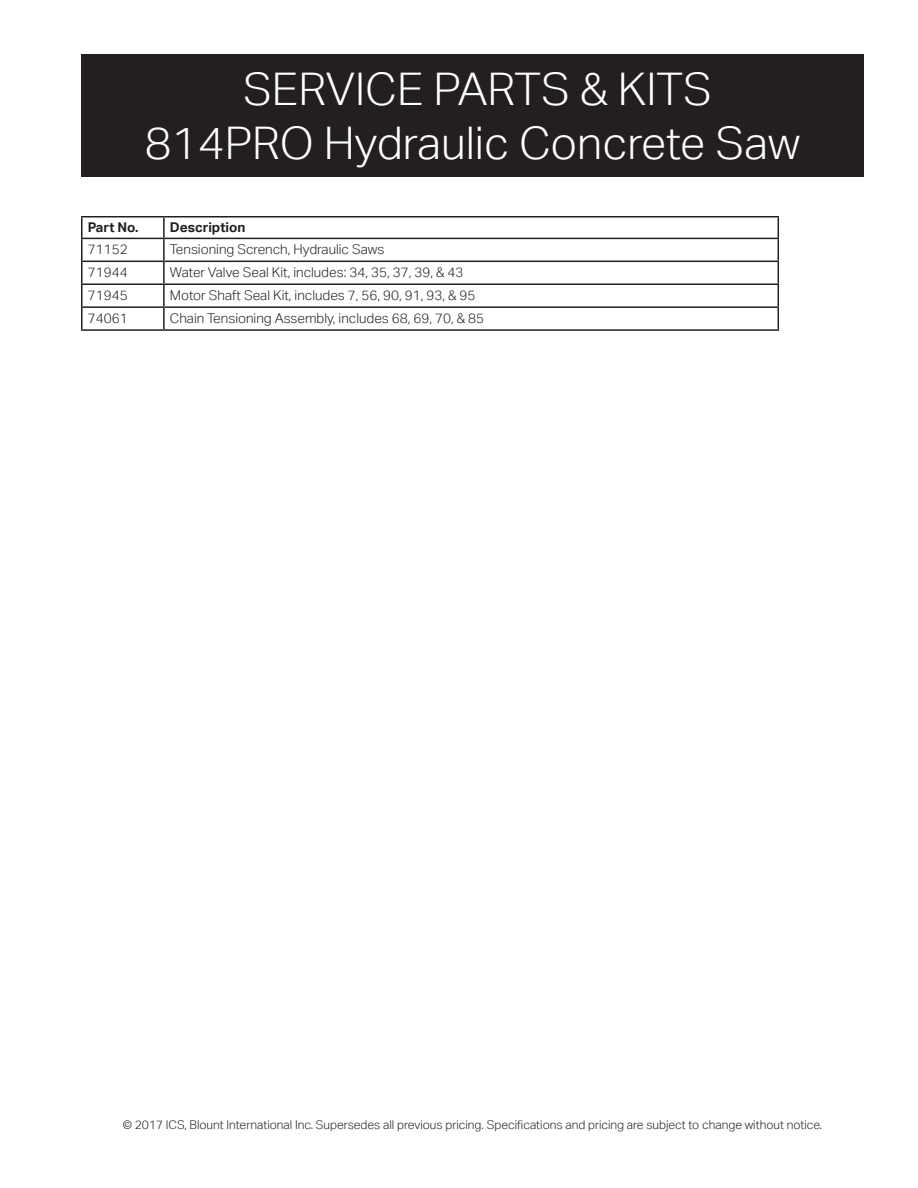
<style>
.page{position:relative;width:918px;height:1188px;background:#fff}
.page>*{position:absolute;margin:0;border:0;box-sizing:border-box;transform-origin:0 0}
.t1{font:300 45px/54px "Aktiv Grotesk";color:#fff;text-align:center}
.t2{font:300 13.5px "Aktiv Grotesk";color:#231f20}
.t3{font:700 13.5px "Aktiv Grotesk";color:#231f20}
.t4{font:300 12px "Aktiv Grotesk";color:#231f20}
</style>
<div class="page">
<div style="left:82px;top:55px;width:781px;height:121px;background:#231f20"></div>
<div style="left:81px;top:54px;width:783px;height:123px;border:2px solid #231f20"></div>
<hr style="left:81px;top:216px;width:83px;height:2px;background:#231f20">
<hr style="left:164px;top:216px;width:615px;height:2px;background:#231f20">
<hr style="left:163px;top:217px;width:2px;height:21px;background:#231f20">
<hr style="left:81px;top:238px;width:83px;height:1px;background:#231f20">
<hr style="left:164px;top:238px;width:615px;height:1px;background:#231f20">
<hr style="left:163px;top:239px;width:2px;height:22px;background:#231f20">
<hr style="left:81px;top:261px;width:83px;height:1px;background:#231f20">
<hr style="left:164px;top:261px;width:615px;height:1px;background:#231f20">
<hr style="left:163px;top:262px;width:2px;height:21px;background:#231f20">
<hr style="left:81px;top:283px;width:83px;height:2px;background:#231f20">
<hr style="left:164px;top:283px;width:615px;height:2px;background:#231f20">
<hr style="left:163px;top:285px;width:2px;height:21px;background:#231f20">
<hr style="left:81px;top:306px;width:83px;height:2px;background:#231f20">
<svg style="left:81px;top:217px;width:1px;height:112px"></svg>
<hr style="left:164px;top:306px;width:615px;height:2px;background:#231f20">
<hr style="left:163px;top:308px;width:2px;height:21px;background:#231f20">
<svg style="left:778px;top:217px;width:1px;height:112px"></svg>
<hr style="left:81px;top:329px;width:83px;height:2px;background:#231f20">
<hr style="left:164px;top:329px;width:615px;height:2px;background:#231f20">
<h1 class="t1" style="left:145px;top:62px;width:657px">SERVICE PARTS &amp; KITS<br>814PRO Hydraulic Concrete Saw</h1>
<p class="t3" style="left:88px;top:219px;width:52px">Part No.</p>
<p class="t3" style="left:170px;top:219px;width:77px">Description</p>
<p class="t2" style="left:88px;top:242px;width:41px">71152</p>
<p class="t2" style="left:170px;top:242px;width:216px">Tensioning Scrench, Hydraulic Saws</p>
<p class="t2" style="left:88px;top:264px;width:41px">71944</p>
<p class="t2" style="left:170px;top:264px;width:295px">Water Valve Seal Kit, includes: 34, 35, 37, 39, &amp; 43</p>
<p class="t2" style="left:88px;top:287px;width:41px">71945</p>
<p class="t2" style="left:170px;top:287px;width:307px">Motor Shaft Seal Kit, includes 7, 56, 90, 91, 93, &amp; 95</p>
<p class="t2" style="left:88px;top:310px;width:41px">74061</p>
<p class="t2" style="left:170px;top:310px;width:316px">Chain Tensioning Assembly, includes 68, 69, 70, &amp; 85</p>
<p class="t4" style="left:123px;top:1118px;width:701px">© 2017 ICS, Blount International Inc. Supersedes all previous pricing. Specifications and pricing are subject to change without notice.</p>
</div>
